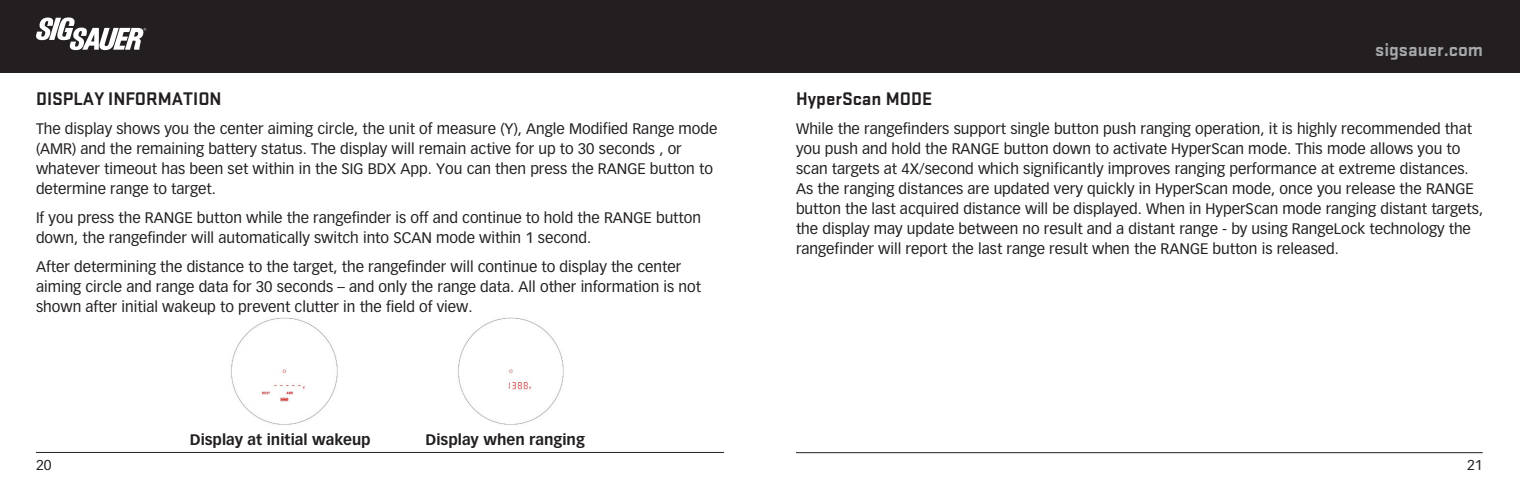
<style>
.page{position:relative;width:1520px;height:488px;background:#fff}
.page>*{position:absolute;margin:0;border:0;box-sizing:border-box;transform-origin:0 0}
.t1{font:700 19px "Stratum 2";color:#231f20}
.t2{font:700 19px "Stratum 2";color:#a8a9ad}
.t3{font:15px/20px "Vectora LH";color:#231f20}
.t4{font:700 15px "Vectora LH";color:#231f20}
.t5{font:14px "Vectora LH";color:#231f20}
</style>
<div class="page">
<div style="left:0;top:0;width:1519px;height:72px;background:#231f20"></div>
<hr style="left:36px;top:451px;width:688px;height:1px;background:#231f20">
<hr style="left:796px;top:452px;width:686px;height:1px;background:#231f20">
<svg style="left:36px;top:17px;width:110px;height:33px"></svg>
<img style="left:231px;top:317px;width:107px;height:108px">
<img style="left:458px;top:318px;width:106px;height:107px">
<p class="t1" style="left:36px;top:85px;width:187px">DISPLAY INFORMATION</p>
<p class="t3" style="left:36px;top:118px;width:683px">The display shows you the center aiming circle, the unit of measure (Y), Angle Modified Range mode (AMR) and the remaining battery status. The display will remain active for up to 30 seconds , or whatever timeout has been set within in the SIG BDX App. You can then press the RANGE button to determine range to target.</p>
<p class="t3" style="left:36px;top:207px;width:666px">If you press the RANGE button while the rangefinder is off and continue to hold the RANGE button down, the rangefinder will automatically switch into SCAN mode within 1 second.</p>
<p class="t3" style="left:36px;top:256px;width:666px">After determining the distance to the target, the rangefinder will continue to display the center aiming circle and range data for 30 seconds – and only the range data. All other information is not shown after initial wakeup to prevent clutter in the field of view.</p>
<p class="t4" style="left:190px;top:430px;width:182px">Display at initial wakeup</p>
<p class="t4" style="left:425px;top:430px;width:161px">Display when ranging</p>
<p class="t2" style="left:1375px;top:37px;width:109px">sigsauer.com</p>
<p class="t1" style="left:796px;top:85px;width:138px">HyperScan MODE</p>
<p class="t3" style="left:796px;top:118px;width:688px">While the rangefinders support single button push ranging operation, it is highly recommended that you push and hold the RANGE button down to activate HyperScan mode. This mode allows you to scan targets at 4X/second which significantly improves ranging performance at extreme distances.<br>As the ranging distances are updated very quickly in HyperScan mode, once you release the RANGE button the last acquired distance will be displayed. When in HyperScan mode ranging distant targets, the display may update between no result and a distant range - by using RangeLock technology the rangefinder will report the last range result when the RANGE button is released.</p>
<p class="t5" style="left:36px;top:456px;width:17px">20</p>
<p class="t5" style="left:1466px;top:456px;width:17px">21</p>
</div>
